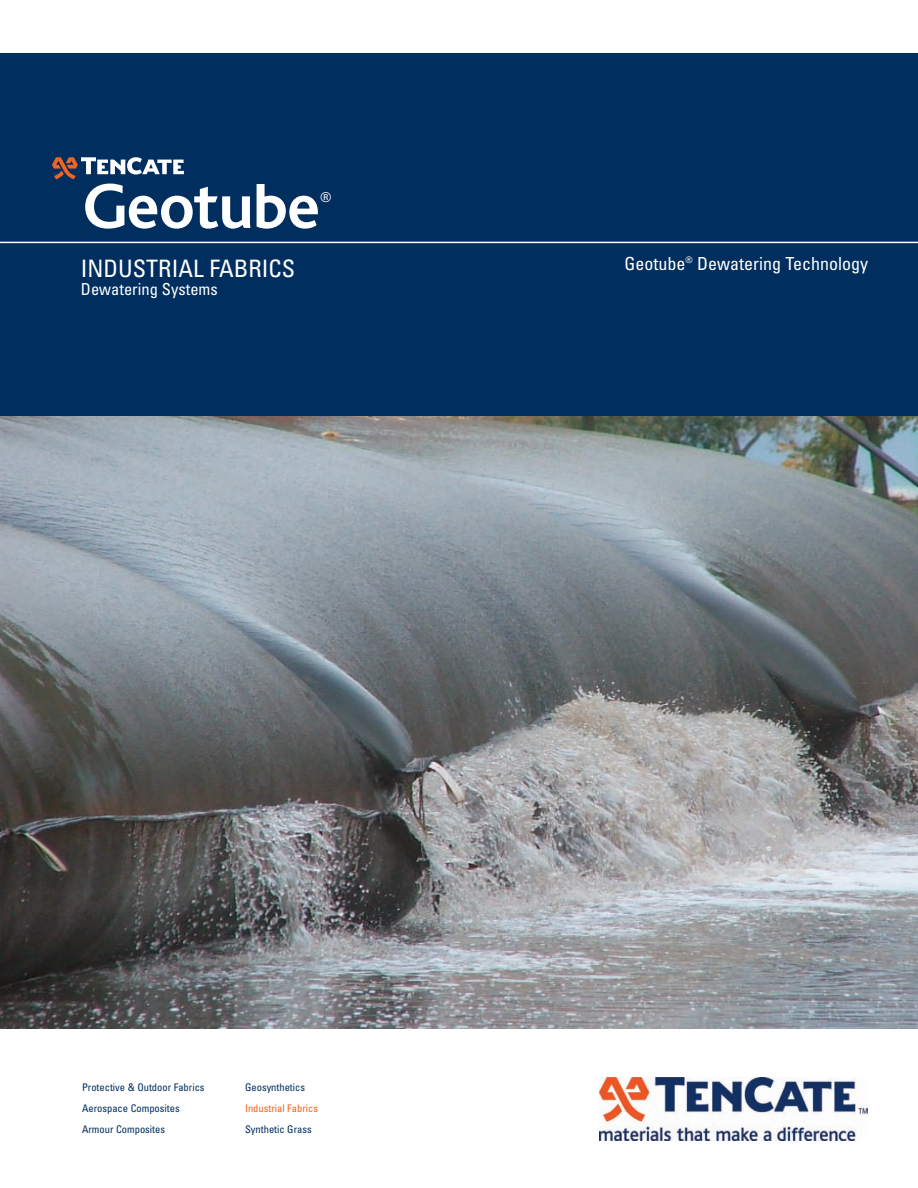
<style>
.page{position:relative;width:918px;height:1188px;background:#fff}
.page>*{position:absolute;margin:0;border:0;box-sizing:border-box;transform-origin:0 0}
.t1{font:condensed 24px "Univers LT";color:#fff}
.t2{font:condensed 18px "Univers LT";color:#fff}
.t3{font:condensed 16.5px "Univers LT";color:#fff}
.t4{font:condensed 13.5px "Univers LT";color:#fff}
.t5{font:condensed 10.5px/21px "Univers LT";color:#002e5e}
.t6{font:condensed 10.5px "Univers LT";color:#f26221}
</style>
<div class="page">
<div style="left:0;top:53px;width:918px;height:436px;background:#002e5e"></div>
<img style="left:599px;top:1077px;width:269px;height:64px">
<svg style="left:257px;top:184px;width:61px;height:45px"></svg>
<svg style="left:52px;top:157px;width:199px;height:72px"></svg>
<hr style="left:0;top:242px;width:918px;height:1px;background:#fff">
<img style="left:0;top:416px;width:918px;height:612px">
<h1 class="t1" style="left:81px;top:260px;width:216px">INDUSTRIAL FABRICS</h1>
<h3 class="t3" style="left:81px;top:283px;width:138px">Dewatering Systems</h3>
<p class="t4" style="left:320px;top:192px;width:12px">®</p>
<h2 class="t2" style="left:625px;top:257px;width:245px">Geotube<sup>®</sup> Dewatering Technology</h2>
<p class="t5" style="left:82px;top:1078px;width:124px">Protective &amp; Outdoor Fabrics<br>Aerospace Composites<br>Armour Composites</p>
<p class="t5" style="left:245px;top:1078px;width:62px">Geosynthetics</p>
<p class="t6" style="left:245px;top:1104px;width:75px">Industrial Fabrics</p>
<p class="t5" style="left:245px;top:1120px;width:68px">Synthetic Grass</p>
</div>
